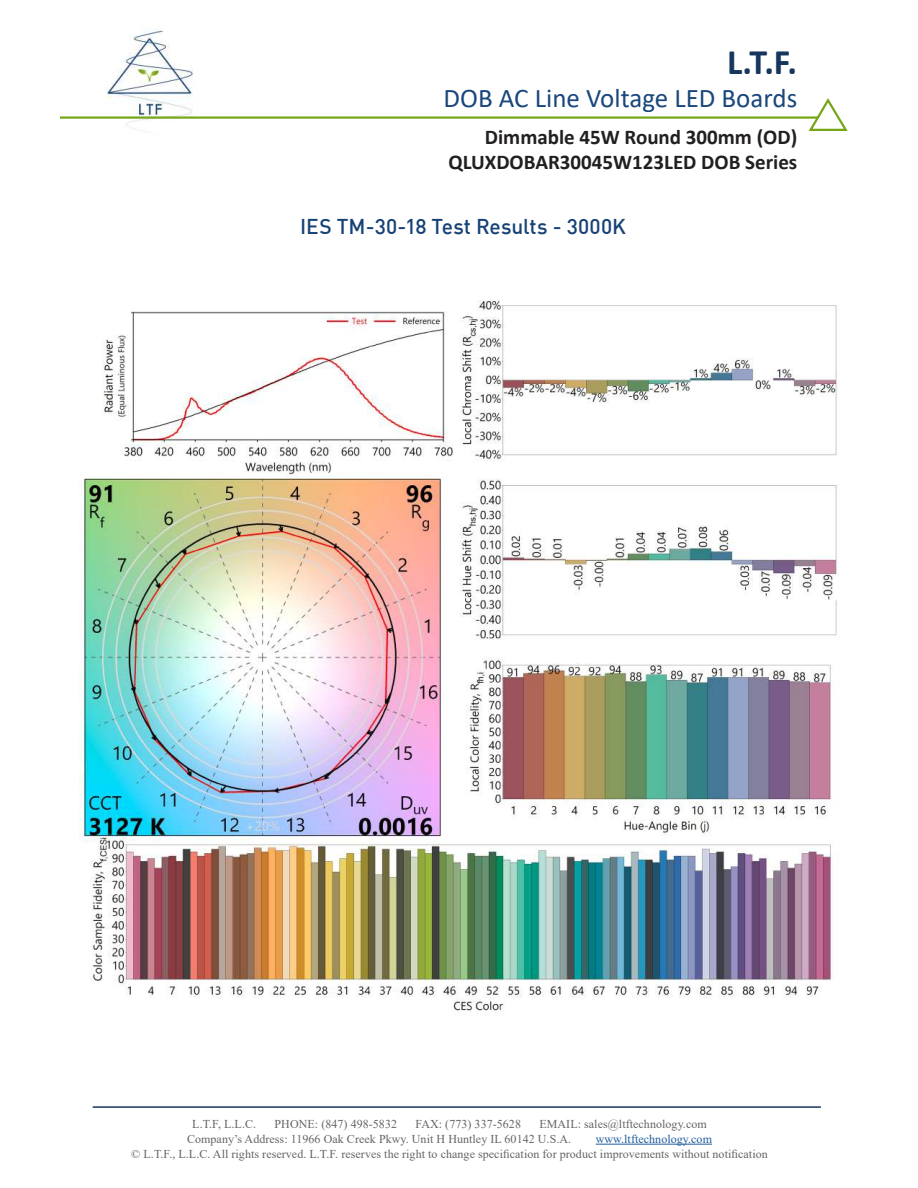
<style>
.page{position:relative;width:918px;height:1188px;background:#fff}
.page>*{position:absolute;margin:0;border:0;box-sizing:border-box;transform-origin:0 0}
.t1{font:700 36px "Calibri";color:#16365d}
.t2{font:27px "Calibri";color:#19467c}
.t3{font:700 21px/25.2px "Calibri";color:#221f1f;text-align:right}
.t4{font:500 21px "DIN";letter-spacing:.005em;color:#174275}
.t5{font:12px/15px "Times New Roman";letter-spacing:.005em;color:#636466}
.t6{font:12px "Times New Roman";letter-spacing:.005em;color:#1f5d9e}
</style>
<div class="page">
<img style="left:106px;top:30px;width:87px;height:101px">
<svg style="left:808px;top:98px;width:40px;height:33px"></svg>
<hr style="left:60px;top:116px;width:758px;height:3px;background:#77a617">
<hr style="left:596px;top:1144px;width:116px;height:1px;background:#1f5d9e">
<hr style="left:93px;top:1106px;width:728px;height:2px;background:#16365d">
<img style="left:79px;top:300px;width:759px;height:711px">
<h1 class="t1" style="left:727px;top:41px;width:72px">L.T.F.</h1>
<h2 class="t2" style="left:444px;top:89px;width:355px">DOB AC Line Voltage LED Boards</h2>
<h3 class="t3" style="left:448px;top:126px;width:350px">Dimmable 45W Round 300mm (OD)<br>QLUXDOBAR30045W123LED DOB Series</h3>
<h3 class="t4" style="left:300px;top:217px;width:327px">IES TM-30-18 Test Results - 3000K</h3>
<p class="t5" style="left:187px;top:1117px;width:521px;text-indent:352px">EMAIL: sales@ltftechnology.com<br>Company’s Address: 11966 Oak Creek Pkwy. Unit H Huntley IL 60142 U.S.A.</p>
<p class="t5" style="left:192px;top:1117px;width:65px">L.T.F, L.L.C.</p>
<p class="t5" style="left:275px;top:1117px;width:124px">PHONE: (847) 498-5832</p>
<p class="t5" style="left:416px;top:1117px;width:107px">FAX: (773) 337-5628</p>
<p class="t6" style="left:596px;top:1135px;width:118px">www.ltftechnology.com</p>
<p class="t5" style="left:131px;top:1146px;width:638px">© L.T.F., L.L.C. All rights reserved. L.T.F. reserves the right to change speci昀椀cation for product improvements without noti昀椀cation</p>
</div>
